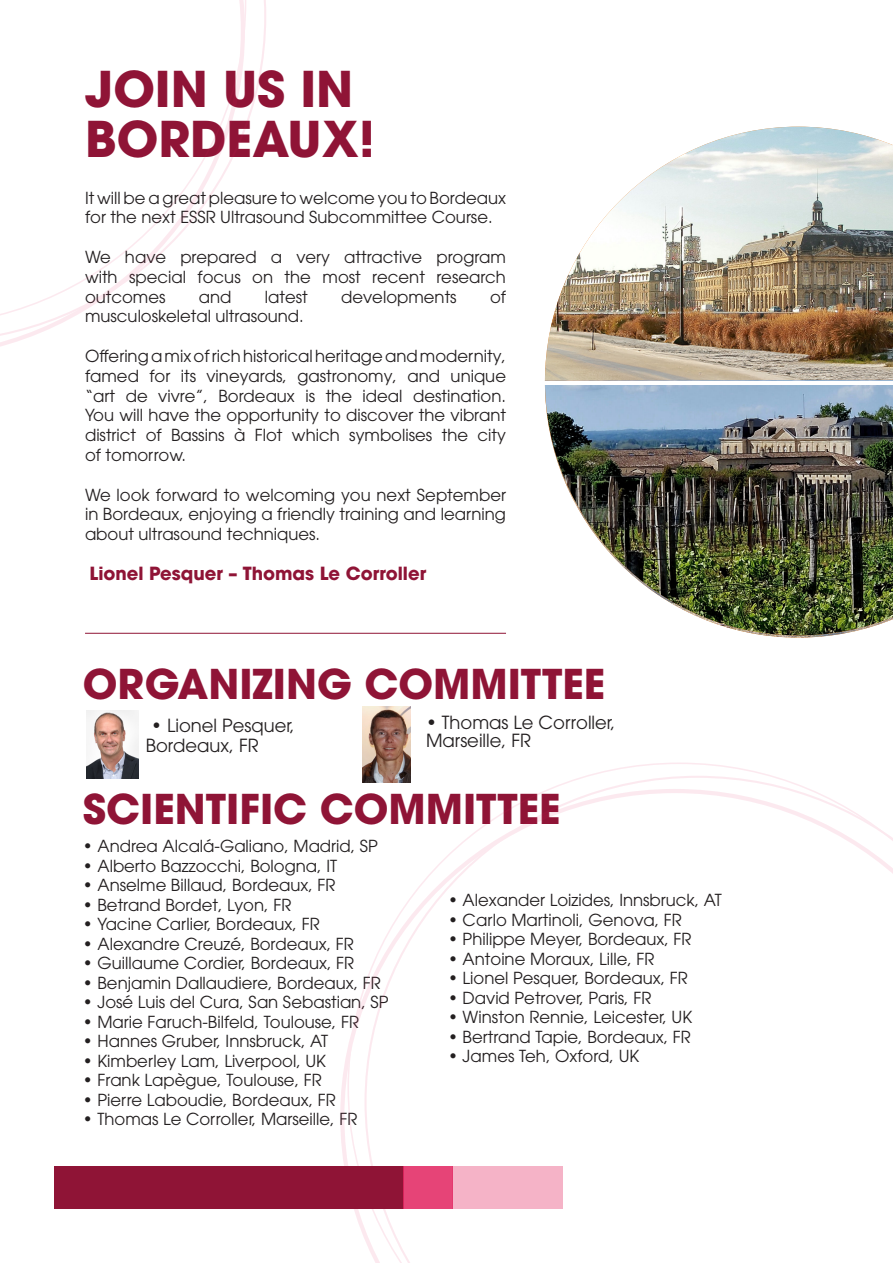
<style>
.page{position:relative;width:893px;height:1263px;background:#fff}
.page>*{position:absolute;margin:0;border:0;box-sizing:border-box;transform-origin:0 0}
.t1{font:700 48.9px "ITC Avant Garde Pro";color:#8f1436}
.t2{font:700 40.8px "ITC Avant Garde Pro";color:#8f1436}
.t3{font:18px/19.5px "ITC Avant Garde Pro";color:#231f20}
.t4{font:700 18px "ITC Avant Garde Pro";color:#8f1436}
.t5{font:16.5px/19.8px "ITC Avant Garde Pro";color:#231f20;text-align:justify}
</style>
<div class="page">
<svg style="left:340px;top:789px;width:553px;height:474px"></svg>
<div style="left:54px;top:1166px;width:349px;height:43px;background:#8f1436"></div>
<div style="left:403px;top:1166px;width:50px;height:43px;background:#e64477"></div>
<div style="left:452px;top:1166px;width:110px;height:43px;background:#f5b3c7"></div>
<img style="left:545px;top:127px;width:348px;height:511px">
<img style="left:545px;top:380px;width:348px;height:255px">
<hr style="left:545px;top:381px;width:348px;height:3px;background:#fff">
<svg style="left:0;top:0;width:245px;height:347px"></svg>
<hr style="left:85px;top:633px;width:421px;height:1px;background:#8f1436">
<img style="left:86px;top:711px;width:52px;height:67px">
<img style="left:362px;top:707px;width:49px;height:76px">
<p class="t1" style="left:85px;top:57px;width:270px">JOIN US IN</p>
<p class="t1" style="left:85px;top:106px;width:292px">BORDEAUX!</p>
<p class="t5" style="left:85px;top:187px;width:422px">It will be a great pleasure to welcome you to Bordeaux for the next ESSR Ultrasound Subcommittee Course.</p>
<p class="t5" style="left:85px;top:247px;width:422px">We have prepared a very attractive program with special focus on the most recent research outcomes</p>
<p class="t5" style="left:199px;top:286px;width:34px">and</p>
<p class="t5" style="left:265px;top:286px;width:44px">latest</p>
<p class="t5" style="left:341px;top:286px;width:117px">developments</p>
<p class="t5" style="left:490px;top:286px;width:17px">of</p>
<p class="t5" style="left:85px;top:306px;width:220px">musculoskeletal ultrasound.</p>
<p class="t5" style="left:85px;top:346px;width:422px">Offering a mix of rich historical heritage and modernity, famed for its vineyards, gastronomy, and unique “art de vivre”, Bordeaux is the ideal destination.<br>You will have the opportunity to discover the vibrant district of Bassins à Flot which symbolises the city of tomorrow.</p>
<p class="t5" style="left:85px;top:484px;width:422px">We look forward to welcoming you next September in Bordeaux, enjoying a friendly training and learning about ultrasound techniques.</p>
<p class="t4" style="left:90px;top:561px;width:338px">Lionel Pesquer – Thomas Le Corroller</p>
<p class="t2" style="left:83px;top:656px;width:524px">ORGANIZING COMMITTEE</p>
<p class="t3" style="left:146px;top:715px;width:151px;text-indent:6px">• Lionel Pesquer,<br>Bordeaux, FR</p>
<p class="t3" style="left:426px;top:713px;width:191px;line-height:18px">• Thomas Le Corroller,<br>Marseille, FR</p>
<p class="t2" style="left:83px;top:782px;width:479px">SCIENTIFIC COMMITTEE</p>
<p class="t5" style="left:83px;top:836px;width:297px">• Andrea Alcalá-Galiano, Madrid, SP</p>
<p class="t5" style="left:83px;top:856px;width:256px">• Alberto Bazzocchi, Bologna, IT</p>
<p class="t5" style="left:83px;top:875px;width:254px">• Anselme Billaud, Bordeaux, FR</p>
<p class="t5" style="left:83px;top:895px;width:210px">• Betrand Bordet, Lyon, FR</p>
<p class="t5" style="left:83px;top:914px;width:238px">• Yacine Carlier, Bordeaux, FR</p>
<p class="t5" style="left:83px;top:934px;width:272px">• Alexandre Creuzé, Bordeaux, FR</p>
<p class="t5" style="left:83px;top:953px;width:273px">• Guillaume Cordier, Bordeaux, FR</p>
<p class="t5" style="left:83px;top:973px;width:299px">• Benjamin Dallaudiere, Bordeaux, FR</p>
<p class="t5" style="left:83px;top:992px;width:307px">• José Luis del Cura, San Sebastian, SP</p>
<p class="t5" style="left:83px;top:1012px;width:278px">• Marie Faruch-Bilfeld, Toulouse, FR</p>
<p class="t5" style="left:83px;top:1031px;width:247px">• Hannes Gruber, Innsbruck, AT</p>
<p class="t5" style="left:83px;top:1051px;width:245px">• Kimberley Lam, Liverpool, UK</p>
<p class="t5" style="left:83px;top:1070px;width:240px">• Frank Lapègue, Toulouse, FR</p>
<p class="t5" style="left:83px;top:1090px;width:254px">• Pierre Laboudie, Bordeaux, FR</p>
<p class="t5" style="left:83px;top:1109px;width:276px">• Thomas Le Corroller, Marseille, FR</p>
<p class="t5" style="left:448px;top:890px;width:275px">• Alexander Loizides, Innsbruck, AT</p>
<p class="t5" style="left:448px;top:909px;width:235px">• Carlo Martinoli, Genova, FR</p>
<p class="t5" style="left:448px;top:929px;width:245px">• Philippe Meyer, Bordeaux, FR</p>
<p class="t5" style="left:448px;top:948px;width:208px">• Antoine Moraux, Lille, FR</p>
<p class="t5" style="left:448px;top:968px;width:241px">• Lionel Pesquer, Bordeaux, FR</p>
<p class="t5" style="left:448px;top:987px;width:205px">• David Petrover, Paris, FR</p>
<p class="t5" style="left:448px;top:1007px;width:246px">• Winston Rennie, Leicester, UK</p>
<p class="t5" style="left:448px;top:1026px;width:244px">• Bertrand Tapie, Bordeaux, FR</p>
<p class="t5" style="left:448px;top:1046px;width:193px">• James Teh, Oxford, UK</p>
</div>
